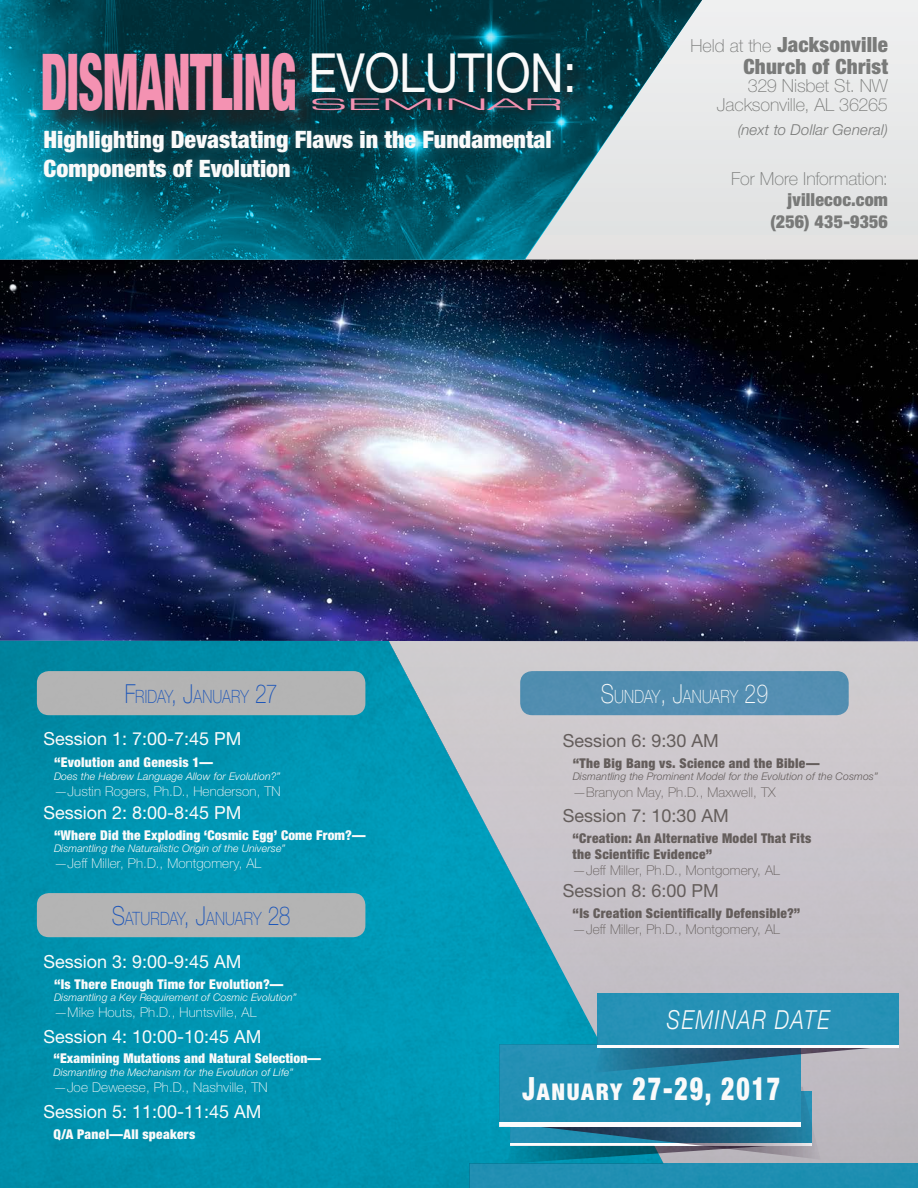
<style>
.page{position:relative;width:918px;height:1188px;background:#fff}
.page>*{position:absolute;margin:0;border:0;box-sizing:border-box;transform-origin:0 0}
.t1{font:900 condensed 78.6px "Helvetica Neue";letter-spacing:-.01em;color:#f492b2;scale:.59 1}
.t2{font:54px "Helvetica Neue";letter-spacing:-.01em;color:#fafafa;scale:.86 1}
.t3{font:900 condensed 32.1px "Helvetica Neue";letter-spacing:.075em;color:#fafafa;scale:.8 1}
.t4{font:italic 300 26.25px "Helvetica Neue";letter-spacing:.075em;color:#fafafa;scale:.8 1}
.t5{font:900 condensed 24px/28.8px "Helvetica Neue";color:#fafafa}
.t6{font:900 condensed 21px/22.2px "Helvetica Neue";letter-spacing:.01em;color:#797a79;text-align:right}
.Paragraph_Style_2{font:100 18.3px "Helvetica Neue";letter-spacing:.01em;color:#1d56b9;scale:.8 1}
.Paragraph_Style_3{font:100 18.3px "Helvetica Neue";letter-spacing:.01em;color:#f7f8f8;scale:.8 1}
.Session_Title_Font{font:18px "Helvetica Neue";color:#fafafa}
.t7{font:100 18px "Helvetica Neue";letter-spacing:-.005em;color:#797a79}
.Session_Title_Font-2{font:18px "Helvetica Neue";color:#645d5b}
.t8{font:900 condensed 18px "Helvetica Neue";letter-spacing:.01em;color:#797a79}
.t9{font:17.25px "Eurostile Extended Roman DTC";letter-spacing:-.01em;color:#f492b2;scale:2.45 1}
.t10{font:italic 300 15px "Helvetica Neue";letter-spacing:.01em;color:#797a79}
.Lesson_title_right{font:900 condensed 13.5px/16.2px "Helvetica Neue";letter-spacing:.02em;color:#645d5b}
.Lesson_title_left_sp{font:100 13.5px "Helvetica Neue";letter-spacing:.01em;color:#fafafa}
.Lesson_title_right_s{font:100 13.5px "Helvetica Neue";letter-spacing:.01em;color:#645d5b}
.Lesson_Title{font:900 condensed 13.5px "Helvetica Neue";letter-spacing:.01em;color:#fafafa}
.Lesson_title_left{font:900 condensed 13.5px "Helvetica Neue";letter-spacing:.02em;color:#fafafa}
.Lesson_title_sub_lef{font:italic 300 10.5px "Helvetica Neue";letter-spacing:.01em;color:#fafafa}
.Lesson_title_sub_rig{font:italic 300 10.5px "Helvetica Neue";letter-spacing:.01em;color:#645d5b}
.s1{font-weight:100;font-stretch:normal;font-size:18px}
.s2{font-size:26.25px}
.s3{font-size:26.25px;color:#fafafa}
.s4{color:#fafafa}
.s5{font-size:23.1px}
</style>
<div class="page">
<img style="left:0;top:260px;width:918px;height:381px">
<div style="left:703px;top:0;width:215px;height:260px;background:#e7e8e8"></div>
<img style="left:0;top:0;width:703px;height:260px">
<img style="left:0;top:641px;width:389px;height:547px">
<img style="left:389px;top:641px;width:529px;height:547px">
<div style="left:37px;top:671px;width:328px;height:44px;background:#b4b4b4"></div>
<div style="left:37px;top:893px;width:328px;height:44px;background:#b4b4b4"></div>
<div style="left:45px;top:56px;width:273px;height:77px;background:#231f20;opacity:.75"></div>
<div style="left:35px;top:121px;width:525px;height:69px;background:#fff;opacity:.15"></div>
<div style="left:314px;top:55px;width:277px;height:56px;background:#231f20;opacity:.75"></div>
<div style="left:310px;top:96px;width:257px;height:21px;background:#231f20;opacity:.75"></div>
<p class="t2" style="left:309px;top:34px;width:313px">EVOLUTION:</p>
<p class="t9" style="left:309px;top:96px;width:105px">SEMINAR</p>
<p class="t1" style="left:41px;top:17px;width:435px">DISMANTLING</p>
<p class="t5" style="left:43px;top:124px;width:510px">Highlighting Devastating Flaws in the Fundamental<br>Components of Evolution</p>
<p class="t6" style="left:690px;top:32px;width:199px"><span class="s1">Held at the</span> Jacksonville<br>Church of Christ</p>
<p class="t7" style="left:748px;top:72px;width:142px">329 Nisbet St. NW</p>
<p class="t7" style="left:717px;top:91px;width:173px">Jacksonville, AL 36265</p>
<p class="t10" style="left:738px;top:118px;width:152px">(next to Dollar General)</p>
<p class="t7" style="left:731px;top:165px;width:158px">For More Information:</p>
<p class="t8" style="left:788px;top:185px;width:102px">jvillecoc.com</p>
<p class="t8" style="left:770px;top:207px;width:119px">(256) 435-9356</p>
<p class="Paragraph_Style_2" style="left:125px;top:683px;width:193px"><span class="s2">F</span>RIDAY<span class="s2">, J</span>ANUARY <span class="s2">27</span></p>
<p class="Paragraph_Style_3" style="left:601px;top:683px;width:211px"><span class="s3">S</span><span class="s4">UNDAY</span><span class="s3">,</span> <span class="s2">J</span>ANUARY <span class="s3">29</span></p>
<p class="Session_Title_Font" style="left:44px;top:726px;width:200px">Session 1: 7:00-7:45 PM</p>
<p class="Lesson_title_left" style="left:54px;top:751px;width:160px">“Evolution and Genesis 1—</p>
<p class="Lesson_title_sub_lef" style="left:54px;top:768px;width:228px">Does the Hebrew Language Allow for Evolution?”</p>
<p class="Lesson_title_left_sp" style="left:54px;top:781px;width:228px">—Justin Rogers, Ph.D., Henderson, TN</p>
<p class="Session_Title_Font" style="left:44px;top:800px;width:200px">Session 2: 8:00-8:45 PM</p>
<p class="Lesson_Title" style="left:54px;top:824px;width:313px">“Where Did the Exploding ‘Cosmic Egg’ Come From?—</p>
<p class="Lesson_title_sub_lef" style="left:54px;top:840px;width:233px">Dismantling the Naturalistic Origin of the Universe”</p>
<p class="Lesson_title_left_sp" style="left:54px;top:853px;width:209px">—Jeff Miller, Ph.D., Montgomery, AL</p>
<p class="Paragraph_Style_2" style="left:112px;top:905px;width:225px"><span class="s2">S</span>ATURDAY<span class="s2">, J</span>ANUARY <span class="s2">28</span></p>
<p class="Session_Title_Font" style="left:44px;top:949px;width:200px">Session 3: 9:00-9:45 AM</p>
<p class="Lesson_title_left" style="left:54px;top:973px;width:231px">“Is There Enough Time for Evolution?—</p>
<p class="Lesson_title_sub_lef" style="left:54px;top:989px;width:244px">Dismantling a Key Requirement of Cosmic Evolution”</p>
<p class="Lesson_title_left_sp" style="left:54px;top:1002px;width:204px">—Mike Houts, Ph.D., Huntsville, AL</p>
<p class="Session_Title_Font" style="left:44px;top:1023px;width:220px">Session 4: 10:00-10:45 AM</p>
<p class="Lesson_Title" style="left:53px;top:1047px;width:269px">“Examining Mutations and Natural Selection—</p>
<p class="Lesson_title_sub_lef" style="left:53px;top:1064px;width:241px">Dismantling the Mechanism for the Evolution of Life”</p>
<p class="Lesson_title_left_sp" style="left:53px;top:1077px;width:216px">—Joe Deweese, Ph.D., Nashville, TN</p>
<p class="Session_Title_Font" style="left:44px;top:1099px;width:220px">Session 5: 11:00-11:45 AM</p>
<p class="Lesson_title_left" style="left:53px;top:1123px;width:143px">Q/A Panel—All speakers</p>
<p class="Session_Title_Font-2" style="left:563px;top:728px;width:158px">Session 6: 9:30 AM</p>
<p class="Lesson_title_right" style="left:573px;top:754px;width:248px">“The Big Bang vs. Science and the Bible—</p>
<p class="Lesson_title_sub_rig" style="left:573px;top:768px;width:307px">Dismantling the Prominent Model for the Evolution of the Cosmos”</p>
<p class="Lesson_title_right_s" style="left:573px;top:781px;width:204px">—Branyon May, Ph.D., Maxwell, TX</p>
<p class="Session_Title_Font-2" style="left:563px;top:803px;width:168px">Session 7: 10:30 AM</p>
<p class="Lesson_title_right" style="left:573px;top:829px;width:240px">“Creation: An Alternative Model That Fits the Scientific Evidence”</p>
<p class="Lesson_title_right_s" style="left:573px;top:860px;width:209px">—Jeff Miller, Ph.D., Montgomery, AL</p>
<p class="Session_Title_Font-2" style="left:563px;top:878px;width:158px">Session 8: 6:00 PM</p>
<p class="Lesson_title_right" style="left:573px;top:904px;width:229px">“Is Creation Scientifically Defensible?”</p>
<p class="Lesson_title_right_s" style="left:573px;top:919px;width:209px">—Jeff Miller, Ph.D., Montgomery, AL</p>
<p class="t4" style="left:667px;top:999px;width:205px">SEMINAR DATE</p>
<p class="t3" style="left:523px;top:1062px;width:324px">J<span class="s5">ANUARY</span> 27-29, 2017</p>
</div>
